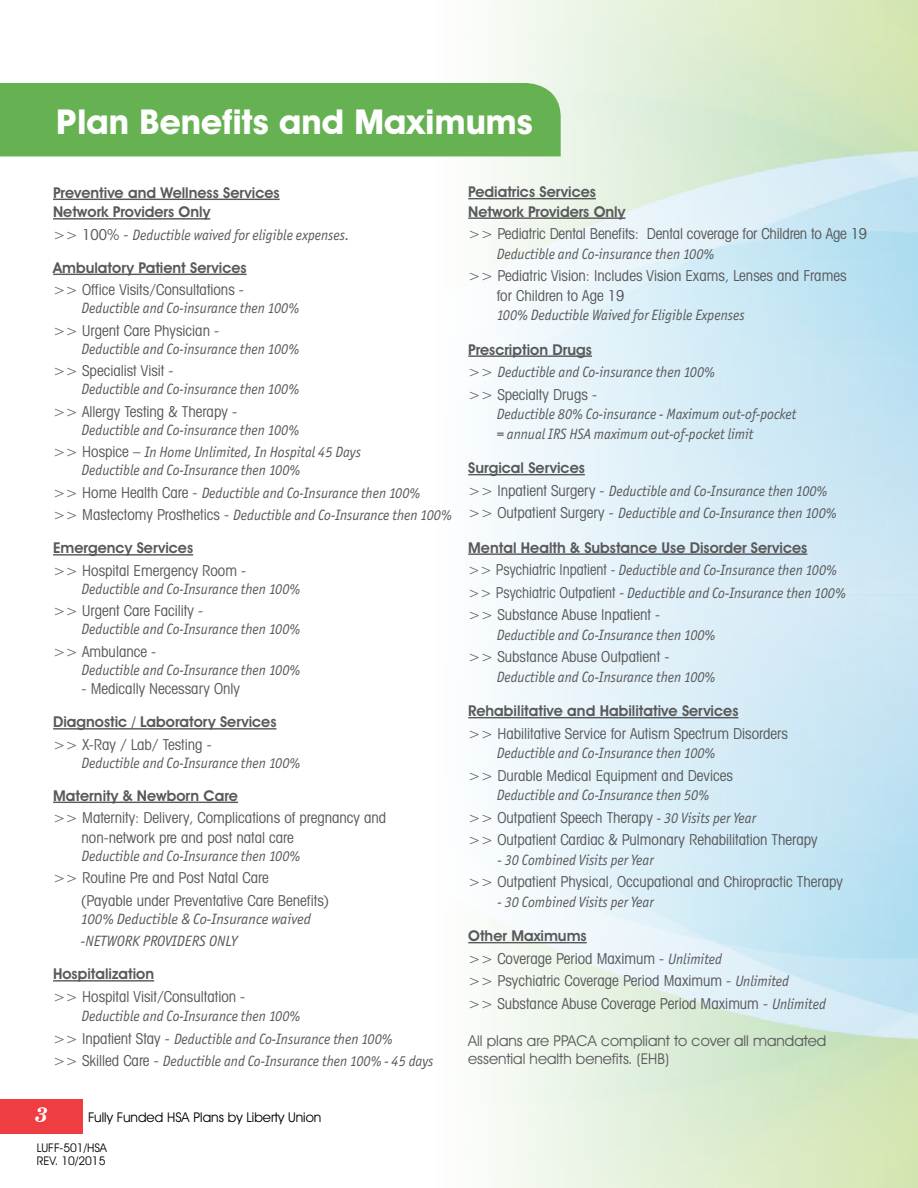
<style>
.page{position:relative;width:918px;height:1188px;background:#fff}
.page>*{position:absolute;margin:0;border:0;box-sizing:border-box;transform-origin:0 0}
.t1{font:700 34.5px "Avant Garde IT Cby BT";color:#fff}
.t2{font:italic 700 21px "Century Schoolbook BT";color:#fff}
.t3{font:italic 15px/22.5px "Officina Sans ITC Std";color:#58595b;scale:.95 1}
.t4{font:condensed 15px/22.5px "Avant Garde IT Cby BT";color:#58595b}
.t5{font:600 15px/19.5px "Avant Garde IT Cby BT";color:#58595b}
.t6{font:15px/18px "Avant Garde IT Cby BT";color:#58595b}
.t7{font:italic 15px/22.5px "Officina Sans ITC Std";color:#58595b}
.t8{font:13.5px "Avant Garde IT Cby BT";color:#000}
.t9{font:12px/13.5px "Avant Garde IT Cby BT";color:#000}
.s1{font-family:"Avant Garde IT Cby BT";font-style:normal;font-stretch:condensed}
.s2{font-family:"Officina Sans ITC Std";font-style:italic;font-stretch:normal}
.s3{font-weight:600;font-stretch:normal}
</style>
<div class="page">
<div style="left:0;top:83px;width:561px;height:73px;background:#66b252"></div>
<img style="left:917px;top:595px;width:1px;height:593px">
<div style="left:0;top:1099px;width:82px;height:35px;background:#ef3e42"></div>
<hr style="left:468px;top:198px;width:128px;height:1px;background:#58595b">
<hr style="left:468px;top:217px;width:157px;height:2px;background:#58595b">
<hr style="left:468px;top:355px;width:124px;height:2px;background:#58595b">
<hr style="left:468px;top:474px;width:117px;height:1px;background:#58595b">
<hr style="left:468px;top:553px;width:339px;height:2px;background:#58595b">
<hr style="left:468px;top:717px;width:270px;height:1px;background:#58595b">
<hr style="left:468px;top:942px;width:119px;height:1px;background:#58595b">
<hr style="left:53px;top:199px;width:227px;height:1px;background:#58595b">
<hr style="left:53px;top:218px;width:157px;height:2px;background:#58595b">
<hr style="left:53px;top:274px;width:194px;height:1px;background:#58595b">
<hr style="left:53px;top:554px;width:140px;height:2px;background:#58595b">
<hr style="left:53px;top:728px;width:223px;height:2px;background:#58595b">
<hr style="left:53px;top:802px;width:185px;height:1px;background:#58595b">
<hr style="left:53px;top:980px;width:101px;height:2px;background:#58595b">
<h1 class="t1" style="left:56px;top:101px;width:478px">Plan Benefits and Maximums</h1>
<p class="t5" style="left:53px;top:183px;width:228px">Preventive and Wellness Services<br>Network Providers Only</p>
<p class="t3" style="left:53px;top:224px;width:313px"><span class="s1">&gt;&gt; 100% -</span> Deductible waived for eligible expenses.</p>
<p class="t5" style="left:53px;top:258px;width:195px">Ambulatory Patient Services</p>
<p class="t4" style="left:53px;top:279px;width:192px">&gt;&gt; Office Visits/Consultations -</p>
<p class="t3" style="left:82px;top:297px;width:231px">Deductible and Co-insurance then 100%</p>
<p class="t4" style="left:53px;top:319px;width:168px">&gt;&gt; Urgent Care Physician -</p>
<p class="t3" style="left:82px;top:338px;width:231px">Deductible and Co-insurance then 100%</p>
<p class="t4" style="left:53px;top:360px;width:122px">&gt;&gt; Specialist Visit -</p>
<p class="t3" style="left:82px;top:378px;width:231px">Deductible and Co-insurance then 100%</p>
<p class="t4" style="left:53px;top:400px;width:185px">&gt;&gt; Allergy Testing &amp; Therapy -</p>
<p class="t3" style="left:53px;top:419px;width:326px;text-indent:28px">Deductible and Co-insurance then 100%<br><span class="s1">&gt;&gt; Hospice –</span> In Home Unlimited, In Hospital 45 Days</p>
<p class="t3" style="left:53px;top:459px;width:421px;text-indent:29px">Deductible and Co-Insurance then 100%<br><span class="s1">&gt;&gt; Home Health Care -</span> Deductible and Co-Insurance then 100%<br><span class="s1">&gt;&gt; Mastectomy Prosthetics -</span> Deductible and Co-Insurance then 100%</p>
<p class="t5" style="left:53px;top:538px;width:142px">Emergency Services</p>
<p class="t4" style="left:53px;top:559px;width:195px">&gt;&gt; Hospital Emergency Room -</p>
<p class="t3" style="left:82px;top:578px;width:232px">Deductible and Co-Insurance then 100%</p>
<p class="t4" style="left:53px;top:600px;width:151px">&gt;&gt; Urgent Care Facility -</p>
<p class="t3" style="left:82px;top:618px;width:232px">Deductible and Co-Insurance then 100%</p>
<p class="t4" style="left:53px;top:640px;width:105px">&gt;&gt; Ambulance -</p>
<p class="t3" style="left:82px;top:659px;width:232px">Deductible and Co-Insurance then 100%</p>
<p class="t4" style="left:82px;top:678px;width:160px">- Medically Necessary Only</p>
<p class="t5" style="left:53px;top:712px;width:225px">Diagnostic / Laboratory Services</p>
<p class="t4" style="left:53px;top:733px;width:160px">&gt;&gt; X-Ray / Lab/ Testing -</p>
<p class="t3" style="left:82px;top:752px;width:232px">Deductible and Co-Insurance then 100%</p>
<p class="t5" style="left:53px;top:786px;width:186px">Maternity &amp; Newborn Care</p>
<p class="t4" style="left:82px;top:808px;width:306px;line-height:19.5px;text-indent:-28px">&gt;&gt; Maternity: Delivery, Complications of pregnancy and non-network pre and post natal care</p>
<p class="t3" style="left:82px;top:845px;width:232px">Deductible and Co-Insurance then 100%</p>
<p class="t4" style="left:82px;top:867px;width:249px;text-indent:-28px">&gt;&gt; Routine Pre and Post Natal Care<br>(Payable under Preventative Care Benefits)</p>
<p class="t7" style="left:81px;top:908px;width:232px">100% Deductible &amp; Co-Insurance waived -NETWORK PROVIDERS ONLY</p>
<p class="t5" style="left:53px;top:964px;width:103px">Hospitalization</p>
<p class="t4" style="left:53px;top:985px;width:194px">&gt;&gt; Hospital Visit/Consultation -</p>
<p class="t3" style="left:53px;top:1005px;width:402px;text-indent:28px">Deductible and Co-Insurance then 100%<br><span class="s1">&gt;&gt; Inpatient Stay -</span> Deductible and Co-Insurance then 100%<br><span class="s1">&gt;&gt; Skilled Care -</span> Deductible and Co-Insurance then 100% - 45 days</p>
<h2 class="t2" style="left:35px;top:1102px;width:14px">3</h2>
<p class="t8" style="left:88px;top:1109px;width:235px">Fully Funded HSA Plans by Liberty Union</p>
<p class="t9" style="left:37px;top:1141px;width:72px">LUFF-501/HSA<br>REV. 10/2015</p>
<p class="t5" style="left:468px;top:182px;width:159px">Pediatrics Services<br>Network Providers Only</p>
<p class="t4" style="left:468px;top:223px;width:400px">&gt;&gt; Pediatric Dental Benefits: Dental coverage for Children to Age 19</p>
<p class="t3" style="left:497px;top:243px;width:231px">Deductible and Co-insurance then 100%</p>
<p class="t4" style="left:497px;top:266px;width:351px;line-height:19.5px;text-indent:-28px">&gt;&gt; Pediatric Vision: Includes Vision Exams, Lenses and Frames for Children to Age 19</p>
<p class="t3" style="left:497px;top:304px;width:263px">100% Deductible Waived for Eligible Expenses</p>
<p class="t5" style="left:468px;top:340px;width:125px">Prescription Drugs</p>
<p class="t3" style="left:468px;top:361px;width:261px"><span class="s1">&gt;&gt;</span> Deductible and Co-insurance then 100%</p>
<p class="t4" style="left:468px;top:383px;width:130px">&gt;&gt; Specialty Drugs -</p>
<p class="t3" style="left:497px;top:405px;width:317px;line-height:19.5px">Deductible 80% Co-insurance - Maximum out-of-pocket = annual IRS HSA maximum out-of-pocket limit</p>
<p class="t5" style="left:468px;top:458px;width:118px">Surgical Services</p>
<p class="t3" style="left:468px;top:480px;width:389px"><span class="s1">&gt;&gt; Inpatient Surgery -</span> Deductible and Co-Insurance then 100% <span class="s1">&gt;&gt; Outpatient Surgery -</span> Deductible and Co-Insurance then 100%</p>
<p class="t5" style="left:468px;top:538px;width:341px">Mental Health &amp; Substance Use Disorder Services</p>
<p class="t3" style="left:468px;top:559px;width:399px"><span class="s1">&gt;&gt; Psychiatric Inpatient -</span> Deductible and Co-Insurance then 100% <span class="s1">&gt;&gt; Psychiatric Outpatient -</span> Deductible and Co-Insurance then 100%</p>
<p class="t4" style="left:468px;top:604px;width:193px">&gt;&gt; Substance Abuse Inpatient -</p>
<p class="t3" style="left:497px;top:624px;width:232px">Deductible and Co-Insurance then 100%</p>
<p class="t4" style="left:468px;top:646px;width:203px">&gt;&gt; Substance Abuse Outpatient -</p>
<p class="t3" style="left:497px;top:666px;width:232px">Deductible and Co-Insurance then 100%</p>
<p class="t5" style="left:468px;top:701px;width:272px">Rehabilitative and Habilitative Services</p>
<p class="t4" style="left:468px;top:722px;width:321px">&gt;&gt; Habilitative Service for Autism Spectrum Disorders</p>
<p class="t3" style="left:497px;top:742px;width:232px">Deductible and Co-Insurance then 100%</p>
<p class="t4" style="left:468px;top:764px;width:266px">&gt;&gt; Durable Medical Equipment and Devices</p>
<p class="t3" style="left:497px;top:784px;width:225px">Deductible and Co-Insurance then 50%</p>
<p class="t4" style="left:468px;top:806px;width:351px">&gt;&gt; Outpatient Speech Therapy <span class="s2">- 30 Visits per Year<br></span>&gt;&gt; Outpatient Cardiac &amp; Pulmonary Rehabilitation Therapy</p>
<p class="t3" style="left:498px;top:849px;width:166px">- 30 Combined Visits per Year</p>
<p class="t4" style="left:468px;top:871px;width:376px">&gt;&gt; Outpatient Physical, Occupational and Chiropractic Therapy</p>
<p class="t3" style="left:498px;top:891px;width:166px">- 30 Combined Visits per Year</p>
<p class="t4" style="left:468px;top:925px;width:359px"><span class="s3">Other Maximums<br></span>&gt;&gt; Coverage Period Maximum - <span class="s2">Unlimited<br></span>&gt;&gt; Psychiatric Coverage Period Maximum - <span class="s2">Unlimited<br></span>&gt;&gt; Substance Abuse Coverage Period Maximum - <span class="s2">Unlimited</span></p>
<p class="t6" style="left:468px;top:1032px;width:360px">All plans are PPACA compliant to cover all mandated essential health benefits. (EHB)</p>
</div>
